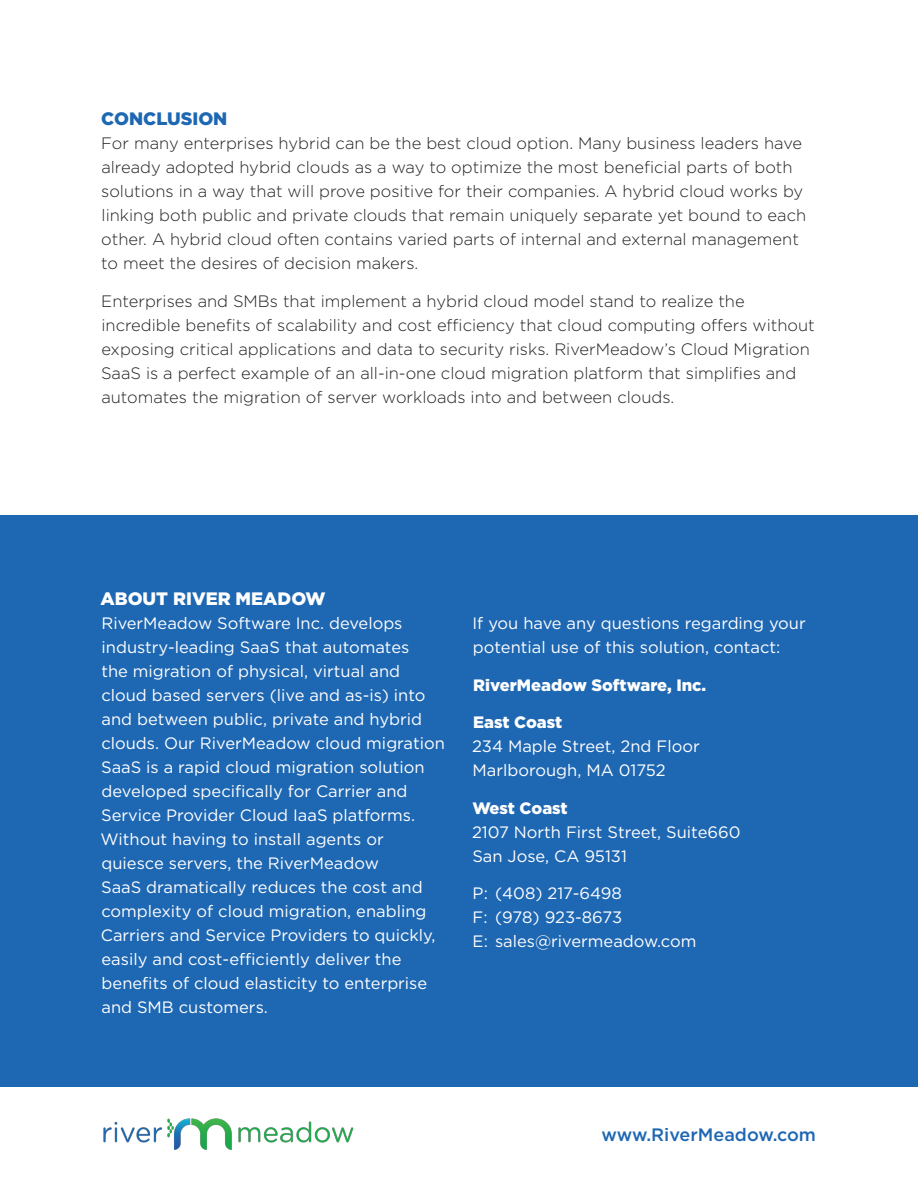
<style>
.page{position:relative;width:918px;height:1188px;background:#fff}
.page>*{position:absolute;margin:0;border:0;box-sizing:border-box;transform-origin:0 0}
.t1{font:500 18px "Gotham";color:#1e67b3}
.t2{font:900 18px "Gotham";color:#fff}
.t3{font:900 18px "Gotham";color:#1e67b3}
.t4{font:16.5px/24px "Gotham";color:#fff}
.Body{font:300 16.5px/24px "Gotham";color:#231f20}
.t5{font:900 16.5px "Gotham";color:#fff}
.s1{font-weight:900}
</style>
<div class="page">
<img style="left:103px;top:1118px;width:251px;height:32px">
<div style="left:0;top:515px;width:918px;height:572px;background:#1e67b3"></div>
<p class="t3" style="left:101px;top:106px;width:128px">CONCLUSION</p>
<p class="Body" style="left:101px;top:131px;width:707px">For many enterprises hybrid can be the best cloud option. Many business leaders have already adopted hybrid clouds as a way to optimize the most beneficial parts of both solutions in a way that will prove positive for their companies. A hybrid cloud works by linking both public and private clouds that remain uniquely separate yet bound to each other. A hybrid cloud often contains varied parts of internal and external management to meet the desires of decision makers.</p>
<p class="Body" style="left:101px;top:288px;width:715px">Enterprises and SMBs that implement a hybrid cloud model stand to realize the incredible benefits of scalability and cost efficiency that cloud computing offers without exposing critical applications and data to security risks. RiverMeadow’s Cloud Migration SaaS is a perfect example of an all-in-one cloud migration platform that simplifies and automates the migration of server workloads into and between clouds.</p>
<p class="t2" style="left:101px;top:586px;width:227px">ABOUT RIVER MEADOW</p>
<p class="t4" style="left:101px;top:611px;width:346px">RiverMeadow Software Inc. develops industry-leading SaaS that automates<br>the migration of physical, virtual and cloud based servers (live and as-is) into and between public, private and hybrid clouds. Our RiverMeadow cloud migration SaaS is a rapid cloud migration solution developed specifically for Carrier and Service Provider Cloud IaaS platforms.<br>Without having to install agents or quiesce servers, the RiverMeadow<br>SaaS dramatically reduces the cost and complexity of cloud migration, enabling Carriers and Service Providers to quickly, easily and cost-efficiently deliver the benefits of cloud elasticity to enterprise and SMB customers.</p>
<p class="t4" style="left:473px;top:611px;width:335px">If you have any questions regarding your potential use of this solution, contact:</p>
<p class="t5" style="left:473px;top:674px;width:235px">RiverMeadow Software, Inc.</p>
<p class="t4" style="left:472px;top:710px;width:229px"><span class="s1">East Coast<br></span>234 Maple Street, 2nd Floor<br>Marlborough, MA 01752</p>
<p class="t4" style="left:472px;top:796px;width:270px"><span class="s1">West Coast<br></span>2107 North First Street, Suite660<br>San Jose, CA 95131</p>
<p class="t4" style="left:473px;top:881px;width:225px">P: (408) 217-6498<br>F: (978) 923-8673<br>E: sales@rivermeadow.com</p>
<p class="t1" style="left:602px;top:1123px;width:216px">www.RiverMeadow.com</p>
</div>
